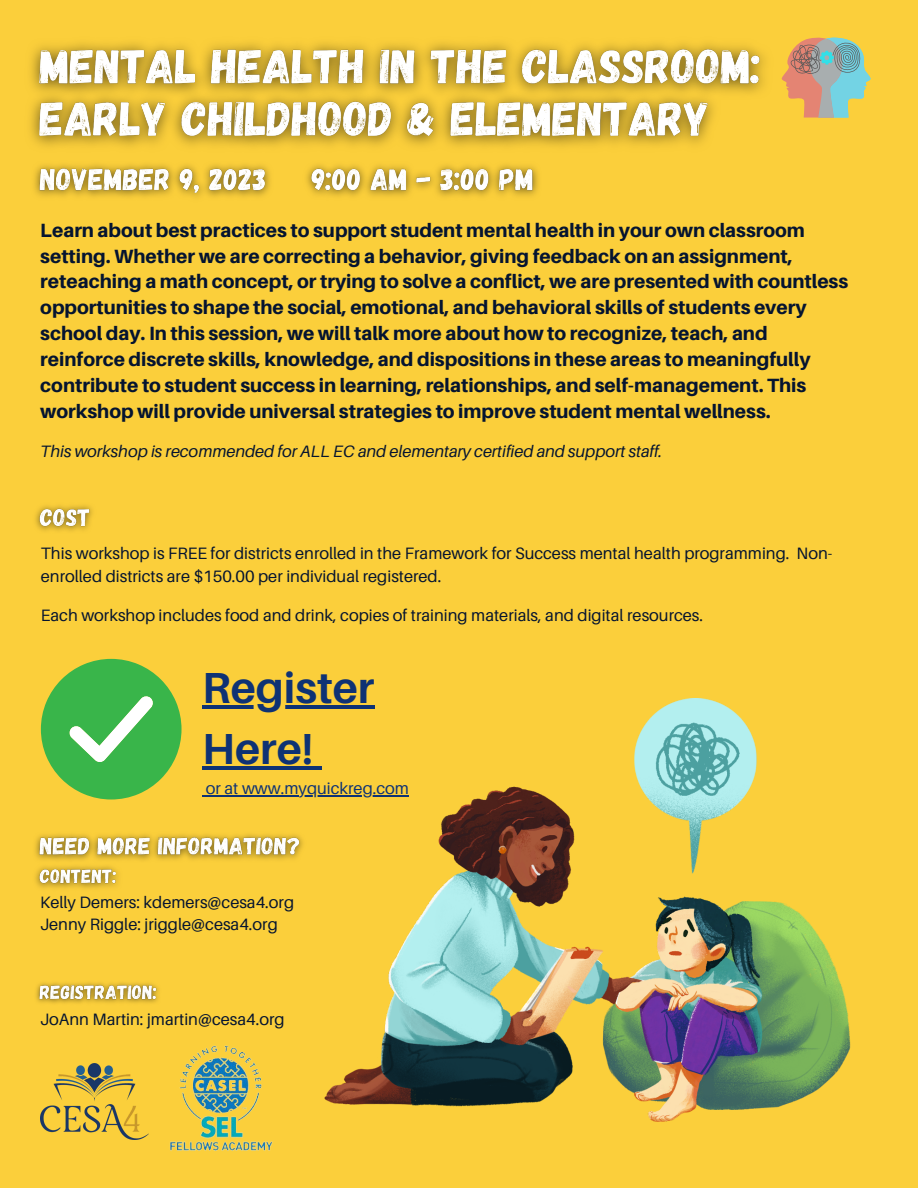
<style>
.page{position:relative;width:918px;height:1188px;background:#fbcf3b}
.page>*{position:absolute;margin:0;border:0;box-sizing:border-box;transform-origin:0 0}
.t1{font:700 43.5px/60.8px "Aileron";color:#0e3274}
.t2{font:800 19.2px/25.8px "Aileron";color:#051430}
.t3{font:16.5px/23px "Aileron";color:#051430}
.t4{font:italic 16.5px "Aileron";color:#051430}
.t5{font:16.5px "Aileron";color:#0e3274}
</style>
<div class="page">
<img style="left:40px;top:1064px;width:108px;height:75px">
<svg style="left:782px;top:38px;width:89px;height:80px"></svg>
<img style="left:324px;top:699px;width:527px;height:423px">
<svg style="left:41px;top:659px;width:141px;height:141px"></svg>
<img style="left:169px;top:1045px;width:104px;height:106px">
<img style="left:30px;top:43px;width:752px;height:103px">
<img style="left:35px;top:505px;width:58px;height:26px">
<img style="left:35px;top:834px;width:268px;height:55px">
<img style="left:36px;top:982px;width:123px;height:21px">
<img style="left:34px;top:164px;width:504px;height:33px">
<svg style="left:202px;top:705px;width:172px;height:4px"></svg>
<hr style="left:202px;top:766px;width:111px;height:3px;background:#0e3274">
<svg style="left:313px;top:766px;width:9px;height:3px"></svg>
<hr style="left:206px;top:795px;width:203px;height:1px;background:#0e3274">
<p class="t2" style="left:40px;top:217px;width:809px">Learn about best practices to support student mental health in your own classroom setting. Whether we are correcting a behavior, giving feedback on an assignment, reteaching a math concept, or trying to solve a conflict, we are presented with countless opportunities to shape the social, emotional, and behavioral skills of students every school day. In this session, we will talk more about how to recognize, teach, and reinforce discrete skills, knowledge, and dispositions in these areas to meaningfully contribute to student success in learning, relationships, and self-management. This workshop will provide universal strategies to improve student mental wellness.</p>
<p class="t4" style="left:40px;top:441px;width:624px">This workshop is recommended for ALL EC and elementary certified and support staff.</p>
<p class="t3" style="left:41px;top:542px;width:793px">This workshop is FREE for districts enrolled in the Framework for Success mental health programming. Non&shy;enrolled districts are $150.00 per individual registered.</p>
<p class="t3" style="left:41px;top:604px;width:664px">Each workshop includes food and drink, copies of training materials, and digital resources.</p>
<p class="t1" style="left:202px;top:656px;width:174px">Register<br>Here!</p>
<p class="t5" style="left:206px;top:778px;width:205px">or at www.myquickreg.com</p>
<p class="t3" style="left:40px;top:890px;width:255px">Kelly Demers: kdemers@cesa4.org</p>
<p class="t3" style="left:40px;top:913px;width:239px">Jenny Riggle: jriggle@cesa4.org</p>
<p class="t3" style="left:40px;top:1007px;width:246px">JoAnn Martin: jmartin@cesa4.org</p>
</div>
